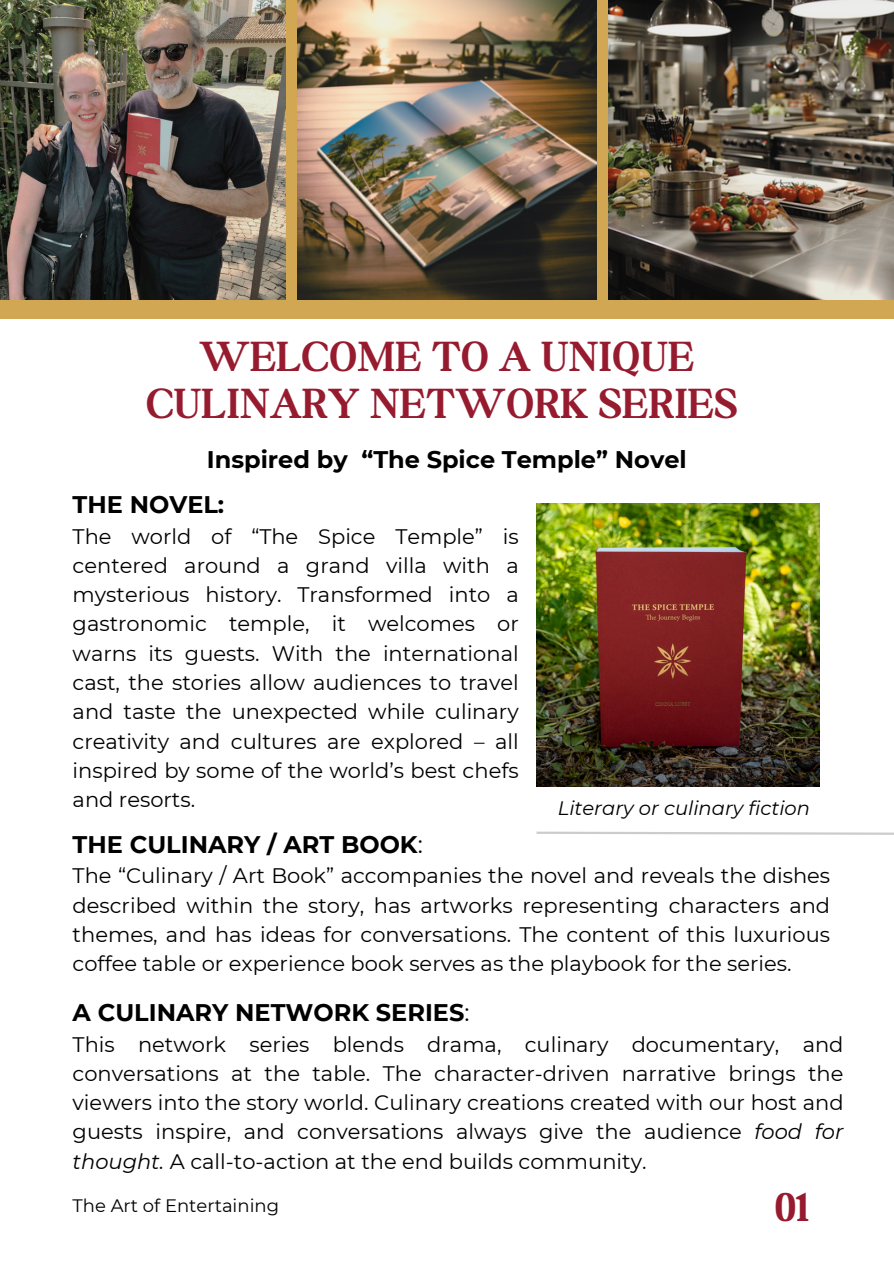
<style>
.page{position:relative;width:894px;height:1264px;background:#fff}
.page>*{position:absolute;margin:0;border:0;box-sizing:border-box;transform-origin:0 0}
.t1{font:700 45px/47.2px "Boston Angel";letter-spacing:.02em;color:#971b2f;text-align:center}
.t2{font:700 24px "Montserrat";color:#000}
.t3{font:21px/29.2px "Montserrat";color:#000;text-align:justify}
.t4{font:italic 19.5px "Montserrat";color:#000}
.t5{font:18px "Montserrat";color:#000}
.s1{font-weight:400}
.s2{font-style:italic}
</style>
<div class="page">
<div style="left:0;top:0;width:893px;height:318px;background:#d1a753"></div>
<img style="left:0;top:0;width:285px;height:299px">
<img style="left:297px;top:0;width:299px;height:299px">
<img style="left:608px;top:0;width:285px;height:299px">
<svg style="left:536px;top:831px;width:357px;height:4px"></svg>
<img style="left:536px;top:503px;width:283px;height:283px">
<h2 class="t1" style="left:146px;top:332px;width:592px">WELCOME TO A UNIQUE<br>CULINARY NETWORK SERIES</h2>
<p class="t2" style="left:207px;top:445px;width:481px">Inspired by “The Spice Temple” Novel</p>
<h3 class="t2" style="left:73px;top:490px;width:153px">THE NOVEL:</h3>
<h3 class="t3" style="left:73px;top:521px;width:447px">The world of “The Spice Temple” is centered around a grand villa with a mysterious history. Transformed into a gastronomic temple, it welcomes or warns its guests. With the international cast, the stories allow audiences to travel and taste the unexpected while culinary creativity and cultures are explored – all inspired by some of the world’s best chefs and resorts.</h3>
<h3 class="t4" style="left:557px;top:796px;width:253px">Literary or culinary fiction</h3>
<h3 class="t2" style="left:73px;top:829px;width:351px">THE CULINARY / ART BOOK<span class="s1">:</span></h3>
<h3 class="t3" style="left:73px;top:861px;width:758px">The “Culinary / Art Book” accompanies the novel and reveals the dishes described within the story, has artworks representing characters and themes, and has ideas for conversations. The content of this luxurious coffee table or experience book serves as the playbook for the series.</h3>
<h3 class="t2" style="left:73px;top:997px;width:398px">A CULINARY NETWORK SERIES<span class="s1">:</span></h3>
<h3 class="t3" style="left:73px;top:1029px;width:772px">This network series blends drama, culinary documentary, and conversations at the table. The character-driven narrative brings the viewers into the story world. Culinary creations created with our host and guests inspire, and conversations always give the audience <span class="s2">food for thought.</span> A call-to-action at the end builds community.</h3>
<p class="t5" style="left:73px;top:1194px;width:208px">The Art of Entertaining</p>
<h1 class="t1" style="left:774px;top:1183px;width:35px">01</h1>
</div>
